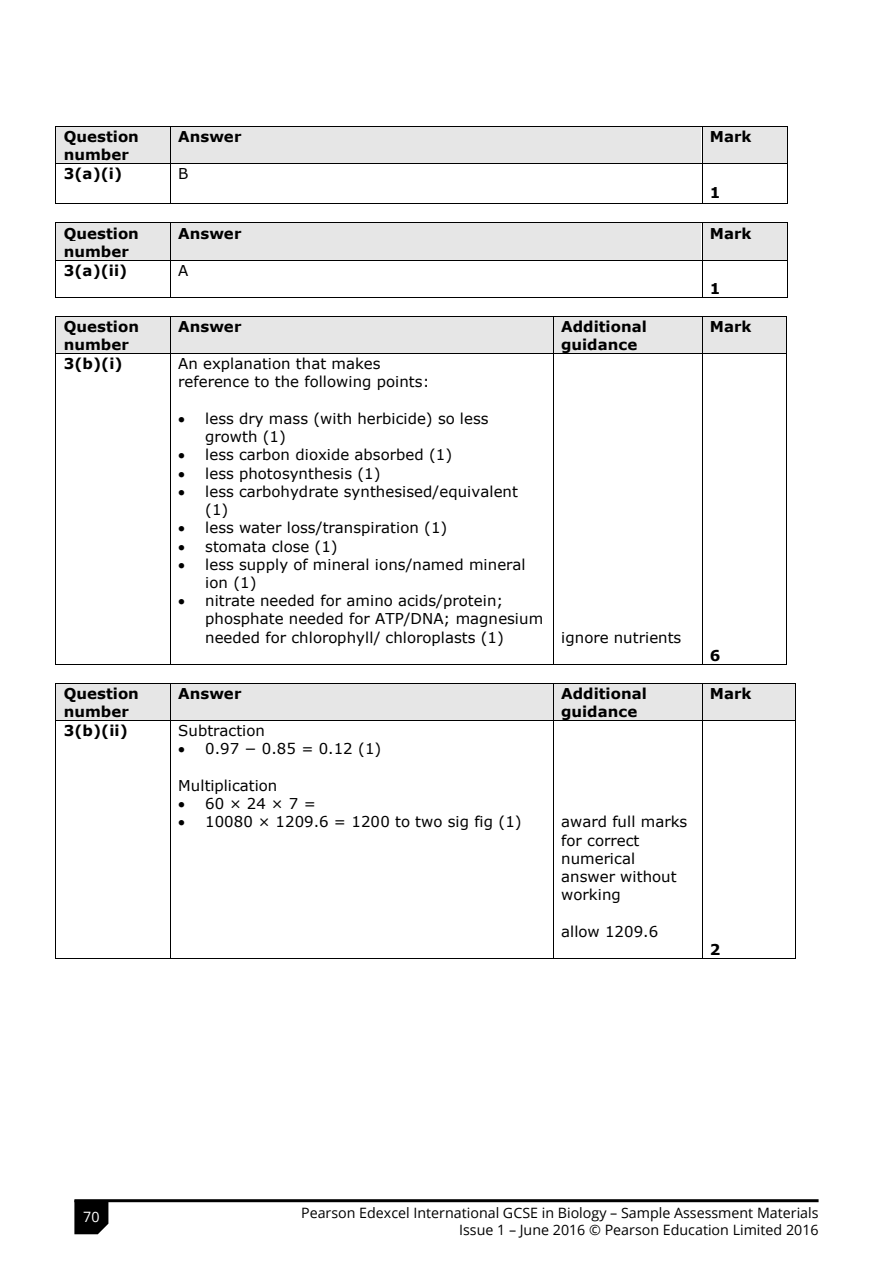
<style>
.page{position:relative;width:893px;height:1263px;background:#fff}
.page>*{position:absolute;margin:0;border:0;box-sizing:border-box;transform-origin:0 0}
.t1{font:15px/18.1px "Verdana";color:#000}
.t2{font:700 15px/18.3px "Verdana";color:#000}
.t3{font:14.25px/16.5px "Open Sans";color:#000;text-align:right}
.t4{font:14.25px "Open Sans";color:#fff}
</style>
<div class="page">
<div style="left:56px;top:127px;width:114px;height:36px;background:#e6e6e6"></div>
<div style="left:170px;top:127px;width:531px;height:36px;background:#e6e6e6"></div>
<div style="left:702px;top:127px;width:85px;height:36px;background:#e6e6e6"></div>
<hr style="left:56px;top:126px;width:114px;height:1px;background:#000">
<hr style="left:171px;top:126px;width:531px;height:1px;background:#000">
<hr style="left:702px;top:126px;width:85px;height:1px;background:#000">
<hr style="left:55px;top:127px;width:1px;height:36px;background:#000">
<hr style="left:170px;top:127px;width:1px;height:36px;background:#000">
<hr style="left:702px;top:127px;width:1px;height:36px;background:#000">
<hr style="left:787px;top:127px;width:1px;height:36px;background:#000">
<hr style="left:56px;top:163px;width:114px;height:1px;background:#000">
<hr style="left:171px;top:163px;width:531px;height:1px;background:#000">
<hr style="left:702px;top:163px;width:85px;height:1px;background:#000">
<hr style="left:55px;top:164px;width:1px;height:40px;background:#000">
<hr style="left:56px;top:204px;width:114px;height:1px;background:#000">
<hr style="left:170px;top:164px;width:1px;height:40px;background:#000">
<hr style="left:171px;top:204px;width:531px;height:1px;background:#000">
<hr style="left:702px;top:164px;width:1px;height:40px;background:#000">
<hr style="left:702px;top:204px;width:85px;height:1px;background:#000">
<hr style="left:787px;top:164px;width:1px;height:40px;background:#000">
<div style="left:56px;top:223px;width:114px;height:37px;background:#e6e6e6"></div>
<div style="left:170px;top:223px;width:531px;height:37px;background:#e6e6e6"></div>
<div style="left:702px;top:223px;width:85px;height:37px;background:#e6e6e6"></div>
<hr style="left:56px;top:223px;width:114px;height:1px;background:#000">
<hr style="left:171px;top:223px;width:531px;height:1px;background:#000">
<hr style="left:702px;top:223px;width:85px;height:1px;background:#000">
<hr style="left:55px;top:223px;width:1px;height:37px;background:#000">
<hr style="left:170px;top:223px;width:1px;height:37px;background:#000">
<hr style="left:702px;top:223px;width:1px;height:37px;background:#000">
<hr style="left:787px;top:223px;width:1px;height:37px;background:#000">
<hr style="left:56px;top:260px;width:114px;height:1px;background:#000">
<hr style="left:171px;top:260px;width:531px;height:1px;background:#000">
<hr style="left:702px;top:260px;width:85px;height:1px;background:#000">
<hr style="left:55px;top:260px;width:1px;height:37px;background:#000">
<hr style="left:56px;top:297px;width:114px;height:1px;background:#000">
<hr style="left:170px;top:260px;width:1px;height:37px;background:#000">
<hr style="left:171px;top:297px;width:531px;height:1px;background:#000">
<hr style="left:702px;top:260px;width:1px;height:37px;background:#000">
<hr style="left:702px;top:297px;width:85px;height:1px;background:#000">
<hr style="left:787px;top:260px;width:1px;height:37px;background:#000">
<div style="left:56px;top:317px;width:114px;height:36px;background:#e6e6e6"></div>
<div style="left:170px;top:317px;width:383px;height:36px;background:#e6e6e6"></div>
<div style="left:553px;top:317px;width:148px;height:36px;background:#e6e6e6"></div>
<div style="left:702px;top:317px;width:84px;height:36px;background:#e6e6e6"></div>
<hr style="left:56px;top:316px;width:114px;height:1px;background:#000">
<hr style="left:171px;top:316px;width:382px;height:1px;background:#000">
<hr style="left:553px;top:316px;width:149px;height:1px;background:#000">
<hr style="left:702px;top:316px;width:84px;height:1px;background:#000">
<hr style="left:55px;top:317px;width:1px;height:36px;background:#000">
<hr style="left:170px;top:317px;width:1px;height:36px;background:#000">
<hr style="left:553px;top:317px;width:1px;height:36px;background:#000">
<hr style="left:702px;top:317px;width:1px;height:36px;background:#000">
<hr style="left:786px;top:317px;width:1px;height:36px;background:#000">
<hr style="left:56px;top:353px;width:114px;height:1px;background:#000">
<hr style="left:171px;top:353px;width:382px;height:1px;background:#000">
<hr style="left:553px;top:353px;width:149px;height:1px;background:#000">
<hr style="left:702px;top:353px;width:84px;height:1px;background:#000">
<hr style="left:55px;top:354px;width:1px;height:310px;background:#000">
<hr style="left:56px;top:664px;width:114px;height:1px;background:#000">
<hr style="left:170px;top:354px;width:1px;height:310px;background:#000">
<hr style="left:171px;top:664px;width:382px;height:1px;background:#000">
<hr style="left:553px;top:354px;width:1px;height:310px;background:#000">
<hr style="left:553px;top:664px;width:149px;height:1px;background:#000">
<hr style="left:702px;top:354px;width:1px;height:310px;background:#000">
<hr style="left:702px;top:664px;width:84px;height:1px;background:#000">
<hr style="left:786px;top:354px;width:1px;height:310px;background:#000">
<div style="left:56px;top:684px;width:114px;height:36px;background:#e6e6e6"></div>
<div style="left:170px;top:684px;width:383px;height:36px;background:#e6e6e6"></div>
<div style="left:553px;top:684px;width:148px;height:36px;background:#e6e6e6"></div>
<div style="left:702px;top:684px;width:93px;height:36px;background:#e6e6e6"></div>
<hr style="left:56px;top:683px;width:114px;height:1px;background:#000">
<hr style="left:171px;top:683px;width:382px;height:1px;background:#000">
<hr style="left:553px;top:683px;width:149px;height:1px;background:#000">
<hr style="left:702px;top:683px;width:93px;height:1px;background:#000">
<hr style="left:55px;top:684px;width:1px;height:36px;background:#000">
<hr style="left:170px;top:684px;width:1px;height:36px;background:#000">
<hr style="left:553px;top:684px;width:1px;height:36px;background:#000">
<hr style="left:702px;top:684px;width:1px;height:36px;background:#000">
<hr style="left:795px;top:684px;width:1px;height:36px;background:#000">
<hr style="left:56px;top:720px;width:114px;height:1px;background:#000">
<hr style="left:171px;top:720px;width:382px;height:1px;background:#000">
<hr style="left:553px;top:720px;width:149px;height:1px;background:#000">
<hr style="left:702px;top:720px;width:93px;height:1px;background:#000">
<hr style="left:55px;top:721px;width:1px;height:237px;background:#000">
<hr style="left:56px;top:958px;width:114px;height:1px;background:#000">
<hr style="left:170px;top:721px;width:1px;height:237px;background:#000">
<hr style="left:171px;top:958px;width:382px;height:1px;background:#000">
<hr style="left:553px;top:721px;width:1px;height:237px;background:#000">
<hr style="left:553px;top:958px;width:149px;height:1px;background:#000">
<hr style="left:702px;top:721px;width:1px;height:237px;background:#000">
<hr style="left:702px;top:958px;width:93px;height:1px;background:#000">
<hr style="left:795px;top:721px;width:1px;height:237px;background:#000">
<hr style="left:74px;top:1199px;width:745px;height:3px;background:#000">
<svg style="left:74px;top:1200px;width:34px;height:34px"></svg>
<p class="t2" style="left:64px;top:127px;width:77px">Question number</p>
<p class="t2" style="left:178px;top:127px;width:65px">Answer</p>
<p class="t2" style="left:710px;top:127px;width:43px">Mark</p>
<p class="t2" style="left:64px;top:164px;width:60px">3(a)(i)</p>
<p class="t1" style="left:178px;top:165px;width:12px">B</p>
<p class="t2" style="left:710px;top:183px;width:12px">1</p>
<p class="t2" style="left:64px;top:224px;width:77px">Question number</p>
<p class="t2" style="left:178px;top:224px;width:65px">Answer</p>
<p class="t2" style="left:710px;top:224px;width:43px">Mark</p>
<p class="t2" style="left:64px;top:261px;width:65px">3(a)(ii)</p>
<p class="t1" style="left:178px;top:261px;width:12px">A</p>
<p class="t2" style="left:710px;top:279px;width:12px">1</p>
<p class="t2" style="left:64px;top:317px;width:77px">Question number</p>
<p class="t2" style="left:178px;top:317px;width:65px">Answer</p>
<p class="t2" style="left:561px;top:317px;width:87px">Additional guidance</p>
<p class="t2" style="left:710px;top:317px;width:43px">Mark</p>
<p class="t2" style="left:64px;top:354px;width:60px">3(b)(i)</p>
<p class="t1" style="left:178px;top:354px;width:253px">An explanation that makes reference to the following points:</p>
<p class="t1" style="left:205px;top:409px;width:285px;text-indent:-27px">• less dry mass (with herbicide) so less growth (1)</p>
<p class="t1" style="left:178px;top:446px;width:275px">• less carbon dioxide absorbed (1)</p>
<p class="t1" style="left:178px;top:464px;width:204px">• less photosynthesis (1)</p>
<p class="t1" style="left:205px;top:482px;width:314px;text-indent:-27px">• less carbohydrate synthesised/equivalent (1)</p>
<p class="t1" style="left:178px;top:519px;width:271px">• less water loss/transpiration (1)</p>
<p class="t1" style="left:178px;top:537px;width:161px">• stomata close (1)</p>
<p class="t1" style="left:205px;top:555px;width:322px;text-indent:-27px">• less supply of mineral ions/named mineral ion (1)</p>
<p class="t1" style="left:205px;top:591px;width:340px;text-indent:-27px">• nitrate needed for amino acids/protein; phosphate needed for ATP/DNA; magnesium needed for chlorophyll/ chloroplasts (1)</p>
<p class="t1" style="left:561px;top:628px;width:122px">ignore nutrients</p>
<p class="t2" style="left:710px;top:646px;width:12px">6</p>
<p class="t2" style="left:64px;top:684px;width:77px">Question number</p>
<p class="t2" style="left:178px;top:684px;width:65px">Answer</p>
<p class="t2" style="left:561px;top:684px;width:87px">Additional guidance</p>
<p class="t2" style="left:710px;top:684px;width:43px">Mark</p>
<p class="t2" style="left:64px;top:721px;width:65px">3(b)(ii)</p>
<p class="t1" style="left:178px;top:721px;width:88px">Subtraction</p>
<p class="t1" style="left:178px;top:739px;width:205px">• 0.97 − 0.85 = 0.12 (1)</p>
<p class="t1" style="left:178px;top:776px;width:101px">Multiplication</p>
<p class="t1" style="left:178px;top:794px;width:139px">• 60 × 24 ×7=</p>
<p class="t1" style="left:178px;top:813px;width:345px">• 10080 × 1209.6 = 1200 to two sig fig (1)</p>
<p class="t1" style="left:561px;top:812px;width:128px">award full marks for correct numerical answer without working</p>
<p class="t1" style="left:561px;top:922px;width:98px">allow 1209.6</p>
<p class="t2" style="left:710px;top:940px;width:12px">2</p>
<p class="t4" style="left:83px;top:1207px;width:18px">70</p>
<p class="t3" style="left:301px;top:1204px;width:519px">Pearson Edexcel International GCSE in Biology – Sample Assessment Materials<br>Issue 1 – June 2016 © Pearson Education Limited 2016</p>
</div>
